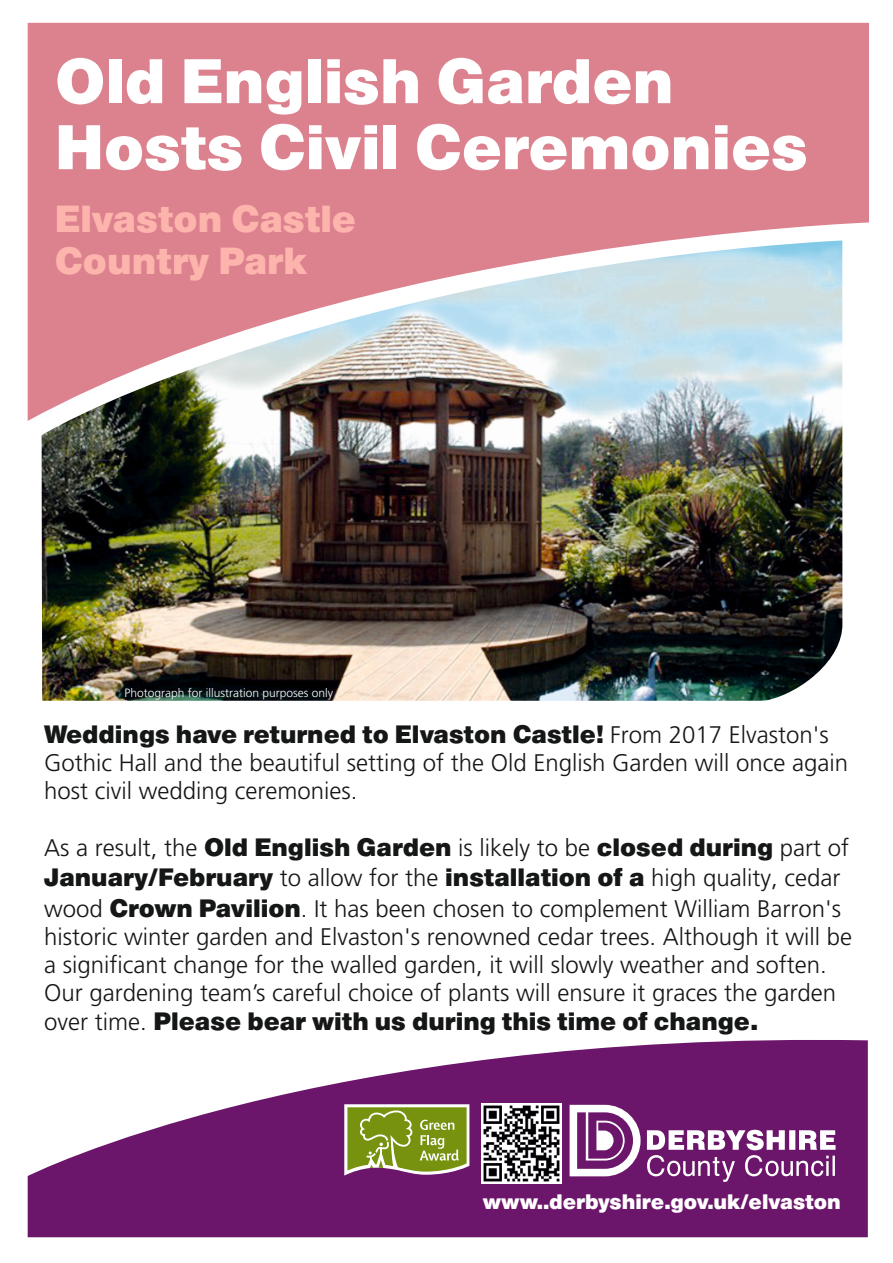
<style>
.page{position:relative;width:893px;height:1263px;background:#fff}
.page>*{position:absolute;margin:0;border:0;box-sizing:border-box;transform-origin:0 0}
.t1{font:700 60px/66px "Europa Gro SB";color:#fff}
.t2{font:700 36px/42px "Europa Gro SB";color:#fdb4ac}
.t3{font:300 24px/28px "Frutiger LT";color:#151616}
.t4{font:700 24px "Europa Gro SB";color:#151616}
.t5{font:700 19.95px "Europa Gro SB";color:#fff}
.t6{font:300 12px "Frutiger LT";color:#fff}
.s1{font-family:"Frutiger LT";font-weight:300}
.s2{font-family:"Europa Gro SB";font-weight:700}
</style>
<div class="page">
<svg style="left:28px;top:1040px;width:840px;height:197px;fill:#6c166b"></svg>
<div style="left:28px;top:23px;width:841px;height:398px;background:#dc828f"></div>
<svg style="left:647px;top:1130px;width:188px;height:52px"></svg>
<svg style="left:570px;top:1105px;width:71px;height:71px"></svg>
<img style="left:481px;top:1104px;width:80px;height:79px">
<svg style="left:344px;top:1104px;width:125px;height:72px;background:#94a14b"></svg>
<img style="left:41px;top:240px;width:802px;height:461px">
<h1 class="t1" style="left:55px;top:54px;width:755px">Old English Garden<br>Hosts Civil Ceremonies</h1>
<h2 class="t2" style="left:55px;top:201px;width:303px">Elvaston Castle<br>Country Park</h2>
<p class="t6" style="left:124px;top:687px;width:210px">Photograph for illustration purposes only</p>
<p class="t4" style="left:44px;top:725px;width:786px">Weddings have returned to Elvaston Castle! <span class="s1">From 2017 Elvaston's</span></p>
<p class="t3" style="left:44px;top:750px;width:806px">Gothic Hall and the beautiful setting of the Old English Garden will once again host civil wedding ceremonies.</p>
<p class="t3" style="left:44px;top:836px;width:807px">As a result, the <span class="s2">Old English Garden</span> is likely to be <span class="s2">closed during</span> part of</p>
<p class="t4" style="left:44px;top:869px;width:798px">January/February <span class="s1">to allow for the</span> installation of a <span class="s1">high quality, cedar</span></p>
<p class="t3" style="left:44px;top:896px;width:810px">wood <span class="s2">Crown Pavilion</span>. It has been chosen to complement William Barron's historic winter garden and Elvaston's renowned cedar trees. Although it will be a significant change for the walled garden, it will slowly weather and soften.<br>Our gardening team’s careful choice of plants will ensure it graces the garden</p>
<p class="t4" style="left:44px;top:1013px;width:715px"><span class="s1">over time.</span> Please bear with us during this time of change.</p>
<p class="t5" style="left:483px;top:1194px;width:360px">www..derbyshire.gov.uk/elvaston</p>
</div>
